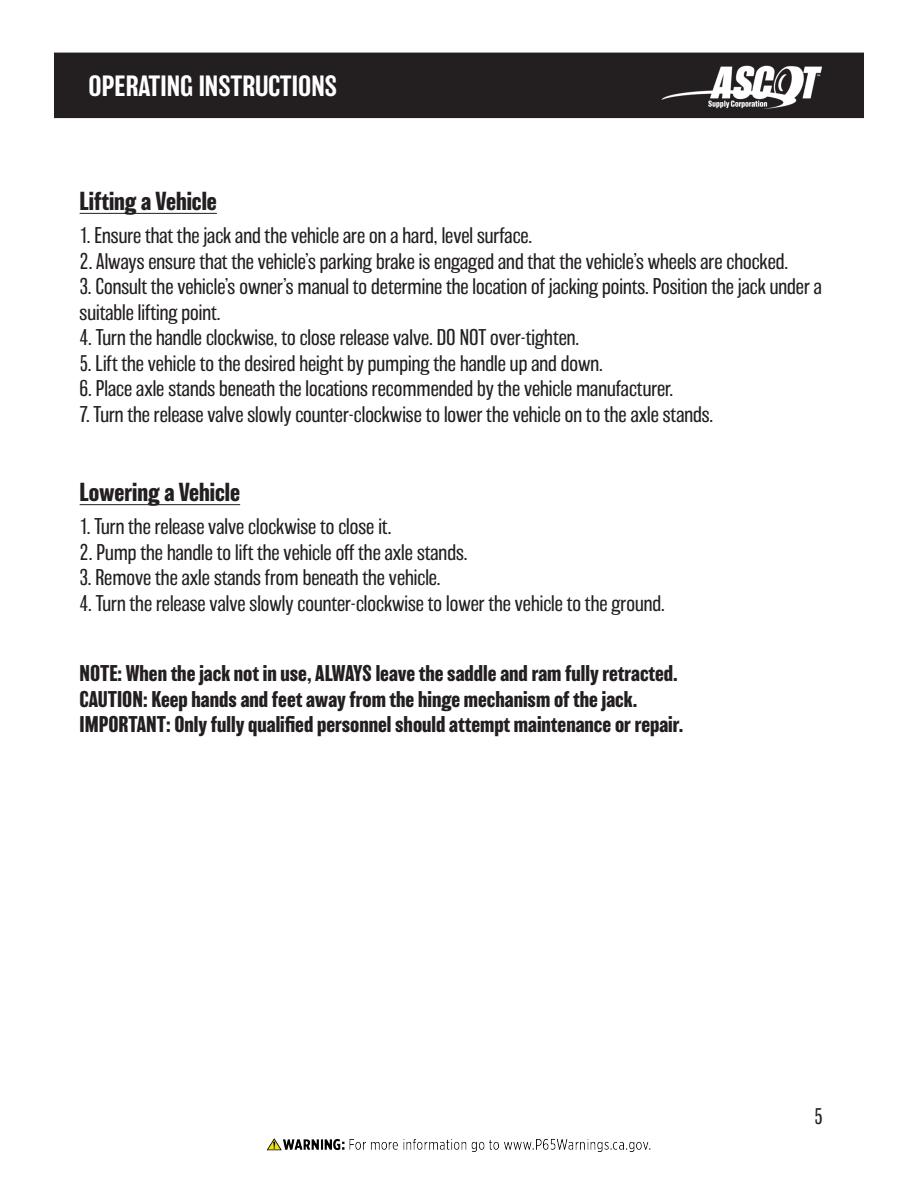
<style>
.page{position:relative;width:918px;height:1188px;background:#fff}
.page>*{position:absolute;margin:0;border:0;box-sizing:border-box;transform-origin:0 0}
.t1{font:500 27px "Balboa";color:#fff}
.t2{font:700 24px "Balboa";color:#231f20}
.t3{font:200 21px/25.5px "Balboa";color:#231f20}
.t4{font:700 21px/25.5px "Balboa";color:#231f20}
</style>
<div class="page">
<div style="left:54px;top:53px;width:810px;height:65px;background:#231f20"></div>
<img style="left:266px;top:1139px;width:385px;height:13px">
<img style="left:661px;top:65px;width:161px;height:44px">
<hr style="left:80px;top:213px;width:137px;height:1px;background:#231f20">
<hr style="left:80px;top:504px;width:160px;height:1px;background:#231f20">
<p class="t1" style="left:89px;top:71px;width:250px">OPERATING INSTRUCTIONS</p>
<p class="t2" style="left:80px;top:187px;width:139px">Lifting a Vehicle</p>
<p class="t3" style="left:80px;top:223px;width:454px">1. Ensure that the jack and the vehicle are on a hard, level surface.</p>
<p class="t3" style="left:80px;top:248px;width:710px">2. Always ensure that the vehicle’s parking brake is engaged and that the vehicle’s wheels are chocked.</p>
<p class="t3" style="left:80px;top:274px;width:744px">3. Consult the vehicle’s owner’s manual to determine the location of jacking points. Position the jack under a suitable lifting point.</p>
<p class="t3" style="left:80px;top:325px;width:501px">4. Turn the handle clockwise, to close release valve. DO NOT over-tighten.</p>
<p class="t3" style="left:80px;top:350px;width:525px">5. Lift the vehicle to the desired height by pumping the handle up and down.</p>
<p class="t3" style="left:80px;top:376px;width:595px">6. Place axle stands beneath the locations recommended by the vehicle manufacturer.</p>
<p class="t3" style="left:80px;top:401px;width:635px">7. Turn the release valve slowly counter-clockwise to lower the vehicle on to the axle stands.</p>
<p class="t2" style="left:80px;top:479px;width:162px">Lowering a Vehicle</p>
<p class="t3" style="left:80px;top:514px;width:313px">1. Turn the release valve clockwise to close it.</p>
<p class="t3" style="left:80px;top:540px;width:389px">2. Pump the handle to lift the vehicle off the axle stands.</p>
<p class="t3" style="left:80px;top:565px;width:362px">3. Remove the axle stands from beneath the vehicle.</p>
<p class="t3" style="left:80px;top:591px;width:587px">4. Turn the release valve slowly counter-clockwise to lower the vehicle to the ground.</p>
<p class="t4" style="left:80px;top:661px;width:605px">NOTE: When the jack not in use, ALWAYS leave the saddle and ram fully retracted.<br>CAUTION: Keep hands and feet away from the hinge mechanism of the jack.<br>IMPORTANT: Only fully qualified personnel should attempt maintenance or repair.</p>
<p class="t3" style="left:814px;top:1104px;width:10px">5</p>
</div>
